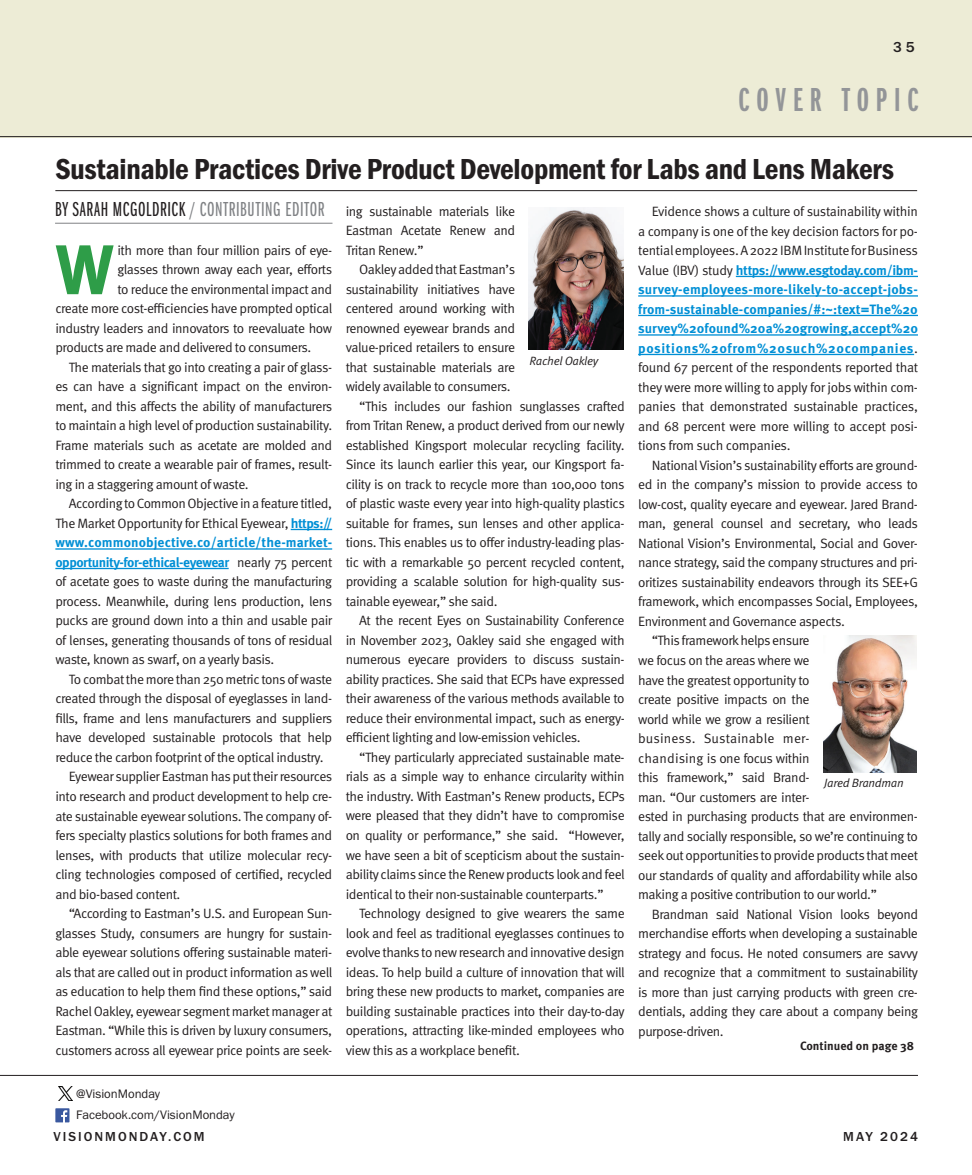
<style>
.page{position:relative;width:972px;height:1175px;background:#fff}
.page>*{position:absolute;margin:0;border:0;box-sizing:border-box;transform-origin:0 0}
.Captions{font:700 69.6px "Meta Pro";color:#2e9d48}
.CATEGORY{font:34.5px "Franklin Gothic URW Ext Com D Dem";letter-spacing:.2em;color:#939598}
.Blue_Tint_Box_Head_2_Col{font:30px "Franklin Gothic URW Con Dem";letter-spacing:-.01em;color:#231f20}
.Author_Byline{font:21px "Franklin Gothic URW Ext Com D Boo";letter-spacing:.025em;color:#808285}
.CATEGORY-2{font:500 15px "Franklin Gothic URW";color:#231f20}
.Captions-2{font:13.5px/19.5px "Meta Pro Norm";letter-spacing:-.035em;color:#231f20;text-align:justify}
.CATEGORY-3{font:500 13.5px "Franklin Gothic URW";letter-spacing:.15em;color:#231f20}
.t1{font:12.75px "Franklin Gothic URW Boo";color:#231f20}
.Captions-3{font:12px "Meta Pro Norm Ita";letter-spacing:-.025em;color:#231f20}
.t2{font:700 12px "Meta Pro";color:#231f20}
.s1{color:#231f20}
.s2{font-family:"Meta Pro";font-weight:700;color:#008fd5}
</style>
<div class="page">
<div style="left:1px;top:0;width:971px;height:137px;background:#edecd6"></div>
<hr style="left:0;top:1075px;width:918px;height:1px;background:#231f20">
<hr style="left:0;top:136px;width:972px;height:1px;background:#231f20">
<img style="left:55px;top:1108px;width:14px;height:14px">
<img style="left:59px;top:1086px;width:14px;height:14px">
<hr style="left:55px;top:190px;width:862px;height:1px;background:#231f20">
<hr style="left:291px;top:529px;width:41px;height:1px;background:#008fd5">
<hr style="left:55px;top:548px;width:277px;height:1px;background:#008fd5">
<hr style="left:55px;top:568px;width:174px;height:1px;background:#008fd5">
<hr style="left:736px;top:276px;width:182px;height:1px;background:#008fd5">
<hr style="left:638px;top:295px;width:280px;height:1px;background:#008fd5">
<hr style="left:638px;top:315px;width:280px;height:1px;background:#008fd5">
<hr style="left:638px;top:334px;width:280px;height:1px;background:#008fd5">
<hr style="left:638px;top:354px;width:276px;height:1px;background:#008fd5">
<hr style="left:55px;top:223px;width:277px;height:1px;background:#808285">
<img style="left:823px;top:635px;width:93px;height:137px">
<img style="left:529px;top:207px;width:95px;height:142px">
<p class="CATEGORY-2" style="left:893px;top:38px;width:23px">35</p>
<p class="CATEGORY" style="left:739px;top:81px;width:181px">COVER TOPIC</p>
<p class="Blue_Tint_Box_Head_2_Col" style="left:55px;top:149px;width:840px">Sustainable Practices Drive Product Development for Labs and Lens Makers</p>
<p class="Author_Byline" style="left:55px;top:198px;width:271px"><span class="s1">BY SARAH MCGOLDRICK</span> / CONTRIBUTING EDITOR</p>
<p class="Captions" style="left:55px;top:215px;width:60px">W</p>
<p class="Captions-2" style="left:117px;top:239px;width:216px">ith more than four million pairs of eye-</p>
<p class="Captions-2" style="left:117px;top:259px;width:216px">glasses thrown away each year, efforts</p>
<p class="Captions-2" style="left:117px;top:278px;width:216px">to reduce the environmental impact and</p>
<p class="Captions-2" style="left:55px;top:298px;width:278px">create more cost-efficiencies have prompted optical</p>
<p class="Captions-2" style="left:55px;top:317px;width:278px">industry leaders and innovators to reevaluate how</p>
<p class="Captions-2" style="left:55px;top:337px;width:258px">products are made and delivered to consumers.</p>
<p class="Captions-2" style="left:55px;top:356px;width:278px;text-indent:14px">The materials that go into creating a pair of glass&shy;es can have a significant impact on the environ&shy;ment, and this affects the ability of manufacturers to maintain a high level of production sustainability.<br>Frame materials such as acetate are molded and trimmed to create a wearable pair of frames, result&shy;ing in a staggering amount of waste.</p>
<p class="Captions-2" style="left:55px;top:493px;width:278px;text-indent:14px">According to Common Objective in a feature titled, The Market Opportunity for Ethical Eyewear, <span class="s2">https:// www.commonobjective.co/article/the-market&shy;opportunity-for-ethical-eyewear</span> nearly 75 percent of acetate goes to waste during the manufacturing process. Meanwhile, during lens production, lens pucks are ground down into a thin and usable pair of lenses, generating thousands of tons of residual waste, known as swarf, on a yearly basis.</p>
<p class="Captions-2" style="left:55px;top:668px;width:278px;text-indent:14px">To combat the more than 250 metric tons of waste created through the disposal of eyeglasses in land&shy;fills, frame and lens manufacturers and suppliers have developed sustainable protocols that help reduce the carbon footprint of the optical industry.</p>
<p class="Captions-2" style="left:55px;top:766px;width:278px;text-indent:14px">Eyewear supplier Eastman has put their resources into research and product development to help cre&shy;ate sustainable eyewear solutions. The company of&shy;fers specialty plastics solutions for both frames and lenses, with products that utilize molecular recy&shy;cling technologies composed of certified, recycled and bio-based content.</p>
<p class="Captions-2" style="left:55px;top:902px;width:278px;text-indent:14px">“According to Eastman’s U.S. and European Sun&shy;glasses Study, consumers are hungry for sustain&shy;able eyewear solutions offering sustainable materi&shy;als that are called out in product information as well as education to help them find these options,” said Rachel Oakley, eyewear segment market manager at Eastman. “While this is driven by luxury consumers, customers across all eyewear price points are seek-</p>
<p class="t1" style="left:76px;top:1086px;width:85px">@VisionMonday</p>
<p class="t1" style="left:76px;top:1106px;width:160px">Facebook.com/VisionMonday</p>
<p class="Captions-2" style="left:346px;top:200px;width:171px">ing sustainable materials like Eastman Acetate Renew and Tritan Renew.”</p>
<p class="Captions-2" style="left:346px;top:259px;width:171px;text-indent:14px">Oakley added that Eastman’s sustainability initiatives have centered around working with renowned eyewear brands and value-priced retailers to ensure that sustainable materials are widely available to consumers.</p>
<p class="Captions-2" style="left:346px;top:395px;width:281px;text-indent:14px">“This includes our fashion sunglasses crafted from Tritan Renew, a product derived from our newly established Kingsport molecular recycling facility.<br>Since its launch earlier this year, our Kingsport fa&shy;cility is on track to recycle more than 100,000 tons of plastic waste every year into high-quality plastics suitable for frames, sun lenses and other applica&shy;tions. This enables us to offer industry-leading plas&shy;tic with a remarkable 50 percent recycled content, providing a scalable solution for high-quality sus&shy;tainable eyewear,” she said.</p>
<p class="Captions-2" style="left:346px;top:610px;width:281px;text-indent:14px">At the recent Eyes on Sustainability Conference in November 2023, Oakley said she engaged with numerous eyecare providers to discuss sustain&shy;ability practices. She said that ECPs have expressed their awareness of the various methods available to reduce their environmental impact, such as energy&shy;efficient lighting and low-emission vehicles.</p>
<p class="Captions-2" style="left:346px;top:746px;width:281px;text-indent:14px">“They particularly appreciated sustainable mate&shy;rials as a simple way to enhance circularity within the industry. With Eastman’s Renew products, ECPs were pleased that they didn’t have to compromise on quality or performance,” she said. “However, we have seen a bit of scepticism about the sustain&shy;ability claims since the Renew products look and feel identical to their non-sustainable counterparts.”</p>
<p class="Captions-2" style="left:346px;top:902px;width:281px;text-indent:14px">Technology designed to give wearers the same look and feel as traditional eyeglasses continues to evolve thanks to new research and innovative design ideas. To help build a culture of innovation that will bring these new products to market, companies are building sustainable practices into their day-to-day operations, attracting like-minded employees who view this as a workplace benefit.</p>
<p class="Captions-3" style="left:530px;top:351px;width:70px">Rachel Oakley</p>
<p class="Captions-2" style="left:638px;top:201px;width:281px;text-indent:14px">Evidence shows a culture of sustainability within a company is one of the key decision factors for po&shy;tential employees. A 2022 IBM Institute for Business Value (IBV) study <span class="s2">https://www.esgtoday.com/ibm&shy;survey-employees-more-likely-to-accept-jobs&shy;from-sustainable-companies/#:~:text=The%20 survey%20found%20a%20growing,accept%20 positions%20from%20such%20companies</span>. found 67 percent of the respondents reported that they were more willing to apply for jobs within com&shy;panies that demonstrated sustainable practices, and 68 percent were more willing to accept posi&shy;tions from such companies.</p>
<p class="Captions-2" style="left:638px;top:454px;width:281px;text-indent:14px">National Vision’s sustainability efforts are ground&shy;ed in the company’s mission to provide access to low-cost, quality eyecare and eyewear. Jared Brand&shy;man, general counsel and secretary, who leads National Vision’s Environmental, Social and Gover&shy;nance strategy, said the company structures and pri&shy;oritizes sustainability endeavors through its SEE+G framework, which encompasses Social, Employees, Environment and Governance aspects.</p>
<p class="Captions-2" style="left:638px;top:630px;width:281px;text-align:left;text-indent:14px">“This framework helps ensure<br>we focus on the areas where we<br>have the greatest opportunity to<br>create positive impacts on the<br>world while we grow a resilient<br>business. Sustainable mer-<br>chandising is one focus within<br>this framework,” said Brand-<br>man. “Our customers are inter-<br>ested in purchasing products that are environmen&shy;tally and socially responsible, so we’re continuing to seek out opportunities to provide products that meet our standards of quality and affordability while also making a positive contribution to our world.”</p>
<p class="Captions-2" style="left:638px;top:903px;width:281px;text-indent:14px">Brandman said National Vision looks beyond merchandise efforts when developing a sustainable strategy and focus. He noted consumers are savvy and recognize that a commitment to sustainability is more than just carrying products with green cre&shy;dentials, adding they care about a company being purpose-driven.</p>
<p class="Captions-3" style="left:824px;top:774px;width:81px">Jared Brandman</p>
<p class="t2" style="left:800px;top:1036px;width:116px">Continued on page 38</p>
<p class="CATEGORY-3" style="left:53px;top:1128px;width:153px">VISIONMONDAY.COM</p>
<p class="CATEGORY-3" style="left:843px;top:1128px;width:76px">MAY 2024</p>
</div>
